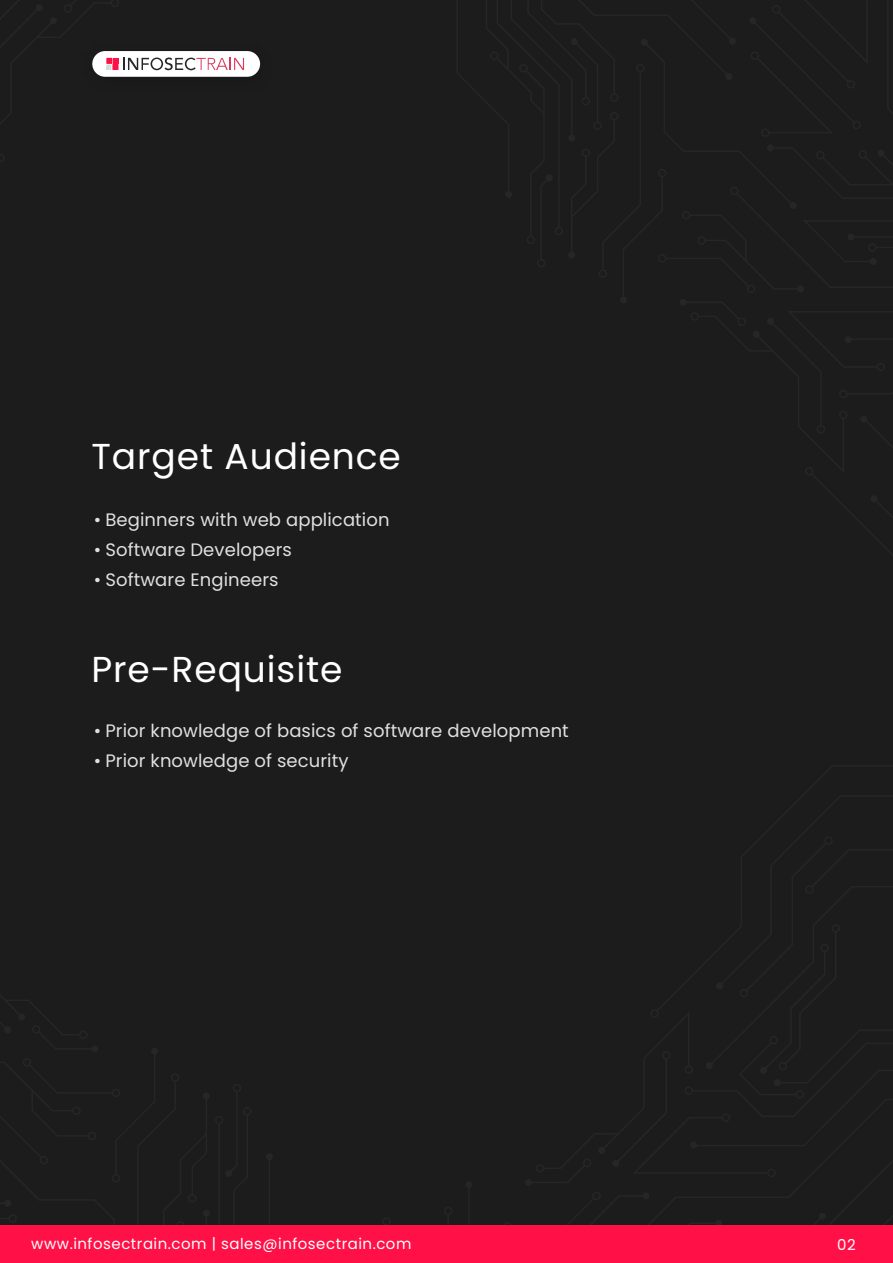
<style>
.page{position:relative;width:893px;height:1263px;background:#fff}
.page>*{position:absolute;margin:0;border:0;box-sizing:border-box;transform-origin:0 0}
.t1{font:36px "Poppins";letter-spacing:.025em;color:#fff}
.t2{font:18px "Poppins";letter-spacing:.005em;color:#fff}
.t3{font:15px "Poppins";letter-spacing:.035em;color:#fff}
</style>
<div class="page">
<div style="left:0;top:0;width:892px;height:1263px;background:#1c1c1c"></div>
<div style="left:0;top:1226px;width:892px;height:37px;background:#ff1046"></div>
<div style="left:92px;top:51px;width:168px;height:26px;background:#fff;border-radius:13px"></div>
<svg style="left:92px;top:51px;width:152px;height:26px"></svg>
<h1 class="t1" style="left:92px;top:436px;width:311px">Target Audience</h1>
<p class="t2" style="left:93px;top:509px;width:298px">• Beginners with web application</p>
<p class="t2" style="left:93px;top:539px;width:200px">• Software Developers</p>
<p class="t2" style="left:93px;top:569px;width:187px">• Software Engineers</p>
<h1 class="t1" style="left:92px;top:649px;width:252px">Pre-Requisite</h1>
<p class="t2" style="left:93px;top:721px;width:477px">• Prior knowledge of basics of software development</p>
<p class="t2" style="left:93px;top:751px;width:257px">• Prior knowledge of security</p>
<p class="t3" style="left:31px;top:1235px;width:381px">www.infosectrain.com | sales@infosectrain.com</p>
<p class="t3" style="left:837px;top:1236px;width:20px">02</p>
</div>
